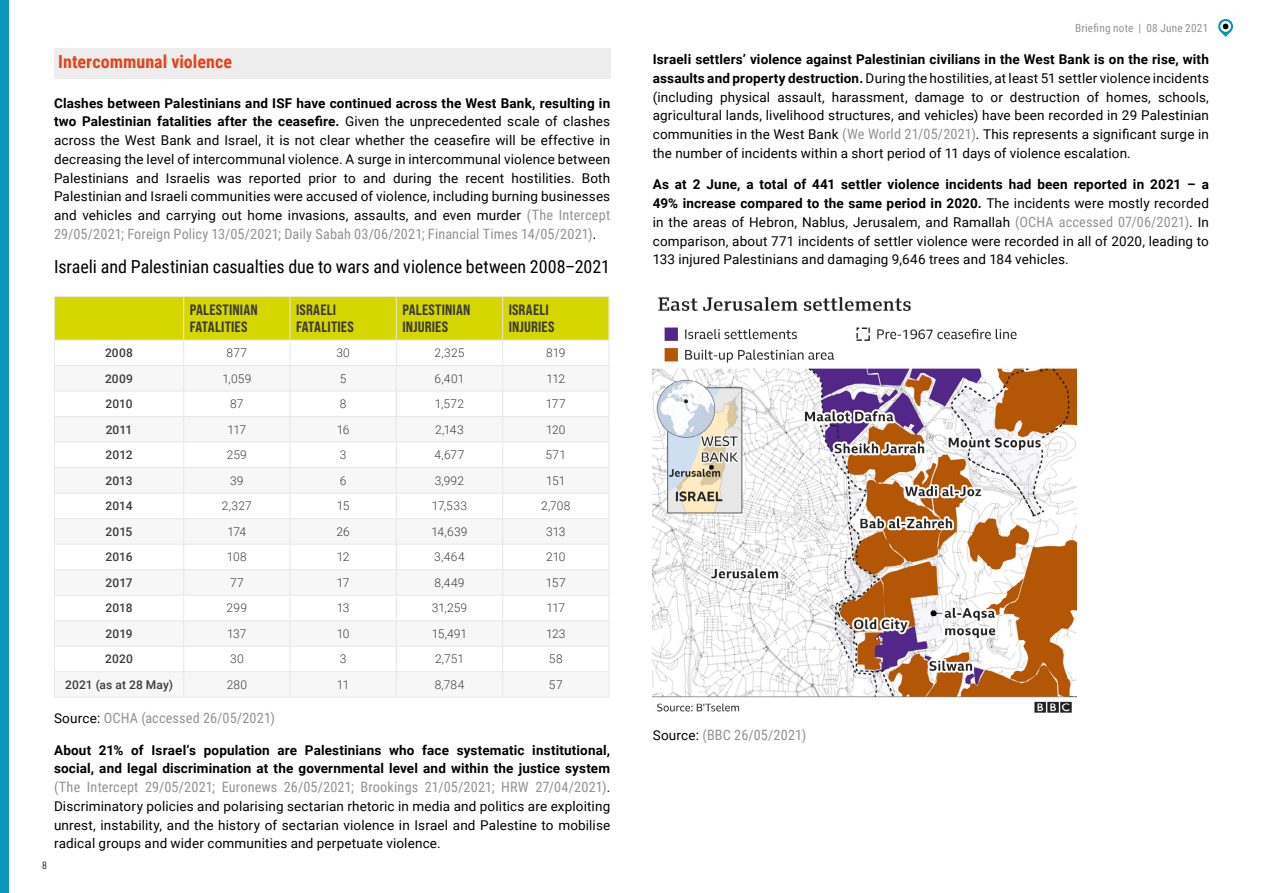
<style>
.page{position:relative;width:1263px;height:893px;background:#fff}
.page>*{position:absolute;margin:0;border:0;box-sizing:border-box;transform-origin:0 0}
.t1{font:18px "Roboto Condensed";color:#000}
.t2{font:700 18px "Roboto Condensed";color:#e7411d}
.t3{font:15px/17.2px "Bebas Neue Pro Semi Exp X Bold";letter-spacing:.015em;color:#3c3c3b}
.t4{font:14.25px "Roboto Condensed";letter-spacing:.01em;color:#929292}
.t5{font:13.5px/18.8px "Roboto";letter-spacing:.01em;color:#000;text-align:justify}
.t6{font:700 13.5px/18.8px "Roboto";letter-spacing:.01em;color:#000}
.t7{font:300 12px "Roboto";letter-spacing:.005em;color:#3c3c3b}
.t8{font:500 12px "Roboto";letter-spacing:.01em;color:#3c3c3b}
.t9{font:11.25px "Roboto Condensed";letter-spacing:.02em;color:#929292}
.t10{font:10.5px "Bebas Neue Pro Middle";color:#000}
.s1{font-weight:700}
.s2{font-family:"Roboto Condensed";font-size:14.25px;color:#929292}
.s3{font-family:"Roboto";font-size:13.5px;color:#000}
</style>
<div class="page">
<svg style="left:1218px;top:19px;width:15px;height:18px"></svg>
<div style="left:0;top:0;width:9px;height:893px;background:#0c96ba"></div>
<div style="left:54px;top:48px;width:556px;height:30px;background:#ededed"></div>
<svg style="left:54px;top:296px;width:556px;height:401px"></svg>
<hr style="left:54px;top:697px;width:130px;height:1px;background:#e8e7e8">
<hr style="left:184px;top:697px;width:106px;height:1px;background:#e8e7e8">
<hr style="left:290px;top:697px;width:106px;height:1px;background:#e8e7e8">
<hr style="left:396px;top:697px;width:107px;height:1px;background:#e8e7e8">
<hr style="left:503px;top:697px;width:106px;height:1px;background:#e8e7e8">
<img style="left:653px;top:296px;width:424px;height:417px">
<h1 class="t2" style="left:58px;top:48px;width:175px">Intercommunal violence</h1>
<p class="t5" style="left:54px;top:93px;width:558px"><span class="s1">Clashes between Palestinians and ISF have continued across the West Bank, resulting in two Palestinian fatalities after the ceasefire.</span> Given the unprecedented scale of clashes across the West Bank and Israel, it is not clear whether the ceasefire will be effective in decreasing the level of intercommunal violence. A surge in intercommunal violence between Palestinians and Israelis was reported prior to and during the recent hostilities. Both Palestinian and Israeli communities were accused of violence, including burning businesses and vehicles and carrying out home invasions, assaults, and even murder <span class="s2">(The Intercept</span></p>
<p class="t4" style="left:54px;top:224px;width:544px">29/05/2021; Foreign Policy 13/05/2021; Daily Sabah 03/06/2021; Financial Times 14/05/2021)<span class="s3">.</span></p>
<h1 class="t1" style="left:54px;top:254px;width:558px">Israeli and Palestinian casualties due to wars and violence between 2008–2021</h1>
<p class="t3" style="left:190px;top:301px;width:70px">PALESTINIAN<br>FATALITIES</p>
<p class="t3" style="left:296px;top:301px;width:59px">ISRAELI<br>FATALITIES</p>
<p class="t3" style="left:402px;top:301px;width:70px">PALESTINIAN<br>INJURIES</p>
<p class="t3" style="left:509px;top:301px;width:47px">ISRAELI<br>INJURIES</p>
<p class="t8" style="left:105px;top:345px;width:30px">2008</p>
<p class="t7" style="left:227px;top:345px;width:22px">877</p>
<p class="t7" style="left:336px;top:345px;width:15px">30</p>
<p class="t7" style="left:435px;top:345px;width:31px">2,325</p>
<p class="t7" style="left:546px;top:345px;width:21px">819</p>
<p class="t8" style="left:105px;top:370px;width:29px">2009</p>
<p class="t7" style="left:222px;top:370px;width:30px">1,059</p>
<p class="t7" style="left:340px;top:370px;width:8px">5</p>
<p class="t7" style="left:434px;top:370px;width:31px">6,401</p>
<p class="t7" style="left:546px;top:370px;width:20px">112</p>
<p class="t8" style="left:106px;top:396px;width:29px">2010</p>
<p class="t7" style="left:230px;top:396px;width:15px">87</p>
<p class="t7" style="left:340px;top:396px;width:8px">8</p>
<p class="t7" style="left:435px;top:396px;width:31px">1,572</p>
<p class="t7" style="left:546px;top:396px;width:21px">177</p>
<p class="t8" style="left:106px;top:421px;width:28px">2011</p>
<p class="t7" style="left:227px;top:421px;width:20px">117</p>
<p class="t7" style="left:337px;top:421px;width:14px">16</p>
<p class="t7" style="left:435px;top:421px;width:30px">2,143</p>
<p class="t7" style="left:546px;top:421px;width:21px">120</p>
<p class="t8" style="left:106px;top:447px;width:28px">2012</p>
<p class="t7" style="left:227px;top:447px;width:22px">259</p>
<p class="t7" style="left:340px;top:447px;width:8px">3</p>
<p class="t7" style="left:435px;top:447px;width:31px">4,677</p>
<p class="t7" style="left:546px;top:447px;width:22px">571</p>
<p class="t8" style="left:106px;top:472px;width:28px">2013</p>
<p class="t7" style="left:230px;top:472px;width:15px">39</p>
<p class="t7" style="left:340px;top:472px;width:8px">6</p>
<p class="t7" style="left:435px;top:472px;width:31px">3,992</p>
<p class="t7" style="left:546px;top:472px;width:21px">151</p>
<p class="t8" style="left:106px;top:498px;width:28px">2014</p>
<p class="t7" style="left:222px;top:498px;width:31px">2,327</p>
<p class="t7" style="left:337px;top:498px;width:14px">15</p>
<p class="t7" style="left:432px;top:498px;width:37px">17,533</p>
<p class="t7" style="left:541px;top:498px;width:31px">2,708</p>
<p class="t8" style="left:106px;top:523px;width:28px">2015</p>
<p class="t7" style="left:227px;top:523px;width:20px">174</p>
<p class="t7" style="left:336px;top:523px;width:15px">26</p>
<p class="t7" style="left:431px;top:523px;width:38px">14,639</p>
<p class="t7" style="left:546px;top:523px;width:21px">313</p>
<p class="t8" style="left:106px;top:549px;width:28px">2016</p>
<p class="t7" style="left:227px;top:549px;width:21px">108</p>
<p class="t7" style="left:337px;top:549px;width:14px">12</p>
<p class="t7" style="left:434px;top:549px;width:32px">3,464</p>
<p class="t7" style="left:546px;top:549px;width:21px">210</p>
<p class="t8" style="left:106px;top:574px;width:28px">2017</p>
<p class="t7" style="left:230px;top:574px;width:15px">77</p>
<p class="t7" style="left:337px;top:574px;width:14px">17</p>
<p class="t7" style="left:434px;top:574px;width:32px">8,449</p>
<p class="t7" style="left:546px;top:574px;width:21px">157</p>
<p class="t8" style="left:106px;top:600px;width:28px">2018</p>
<p class="t7" style="left:227px;top:600px;width:22px">299</p>
<p class="t7" style="left:337px;top:600px;width:14px">13</p>
<p class="t7" style="left:432px;top:600px;width:37px">31,259</p>
<p class="t7" style="left:546px;top:600px;width:20px">117</p>
<p class="t8" style="left:106px;top:625px;width:28px">2019</p>
<p class="t7" style="left:227px;top:625px;width:21px">137</p>
<p class="t7" style="left:337px;top:625px;width:14px">10</p>
<p class="t7" style="left:432px;top:625px;width:37px">15,491</p>
<p class="t7" style="left:546px;top:625px;width:21px">123</p>
<p class="t8" style="left:105px;top:651px;width:29px">2020</p>
<p class="t7" style="left:230px;top:651px;width:15px">30</p>
<p class="t7" style="left:340px;top:651px;width:8px">3</p>
<p class="t7" style="left:435px;top:651px;width:30px">2,751</p>
<p class="t7" style="left:549px;top:651px;width:15px">58</p>
<p class="t8" style="left:65px;top:676px;width:109px">2021 (as at 28 May)</p>
<p class="t7" style="left:227px;top:676px;width:22px">280</p>
<p class="t7" style="left:337px;top:676px;width:14px">11</p>
<p class="t7" style="left:435px;top:676px;width:31px">8,784</p>
<p class="t7" style="left:549px;top:676px;width:15px">57</p>
<p class="t4" style="left:54px;top:708px;width:223px"><span class="s3">Source:</span> OCHA (accessed 26/05/2021)</p>
<p class="t6" style="left:54px;top:740px;width:558px">About 21% of Israel’s population are Palestinians who face systematic institutional, social, and legal discrimination at the governmental level and within the justice system</p>
<p class="t4" style="left:54px;top:777px;width:558px">(The Intercept 29/05/2021; Euronews 26/05/2021; Brookings 21/05/2021; HRW 27/04/2021)<span class="s3">.</span></p>
<p class="t5" style="left:54px;top:796px;width:558px">Discriminatory policies and polarising sectarian rhetoric in media and politics are exploiting unrest, instability, and the history of sectarian violence in Israel and Palestine to mobilise radical groups and wider communities and perpetuate violence.</p>
<p class="t10" style="left:43px;top:859px;width:6px">8</p>
<p class="t9" style="left:1075px;top:20px;width:135px">Briefing note | 08 June 2021</p>
<p class="t5" style="left:653px;top:49px;width:558px"><span class="s1">Israeli settlers’ violence against Palestinian civilians in the West Bank is on the rise, with assaults and property destruction.</span> During the hostilities, at least 51 settler violence incidents (including physical assault, harassment, damage to or destruction of homes, schools, agricultural lands, livelihood structures, and vehicles) have been recorded in 29 Palestinian communities in the West Bank <span class="s2">(We World 21/05/2021)</span>. This represents a significant surge in the number of incidents within a short period of 11 days of violence escalation.</p>
<p class="t5" style="left:653px;top:175px;width:558px"><span class="s1">As at 2 June, a total of 441 settler violence incidents had been reported in 2021 – a 49% increase compared to the same period in 2020.</span> The incidents were mostly recorded in the areas of Hebron, Nablus, Jerusalem, and Ramallah <span class="s2">(OCHA accessed 07/06/2021)</span>. In comparison, about 771 incidents of settler violence were recorded in all of 2020, leading to 133 injured Palestinians and damaging 9,646 trees and 184 vehicles.</p>
<p class="t4" style="left:653px;top:725px;width:155px"><span class="s3">Source:</span> (BBC 26/05/2021)</p>
</div>
